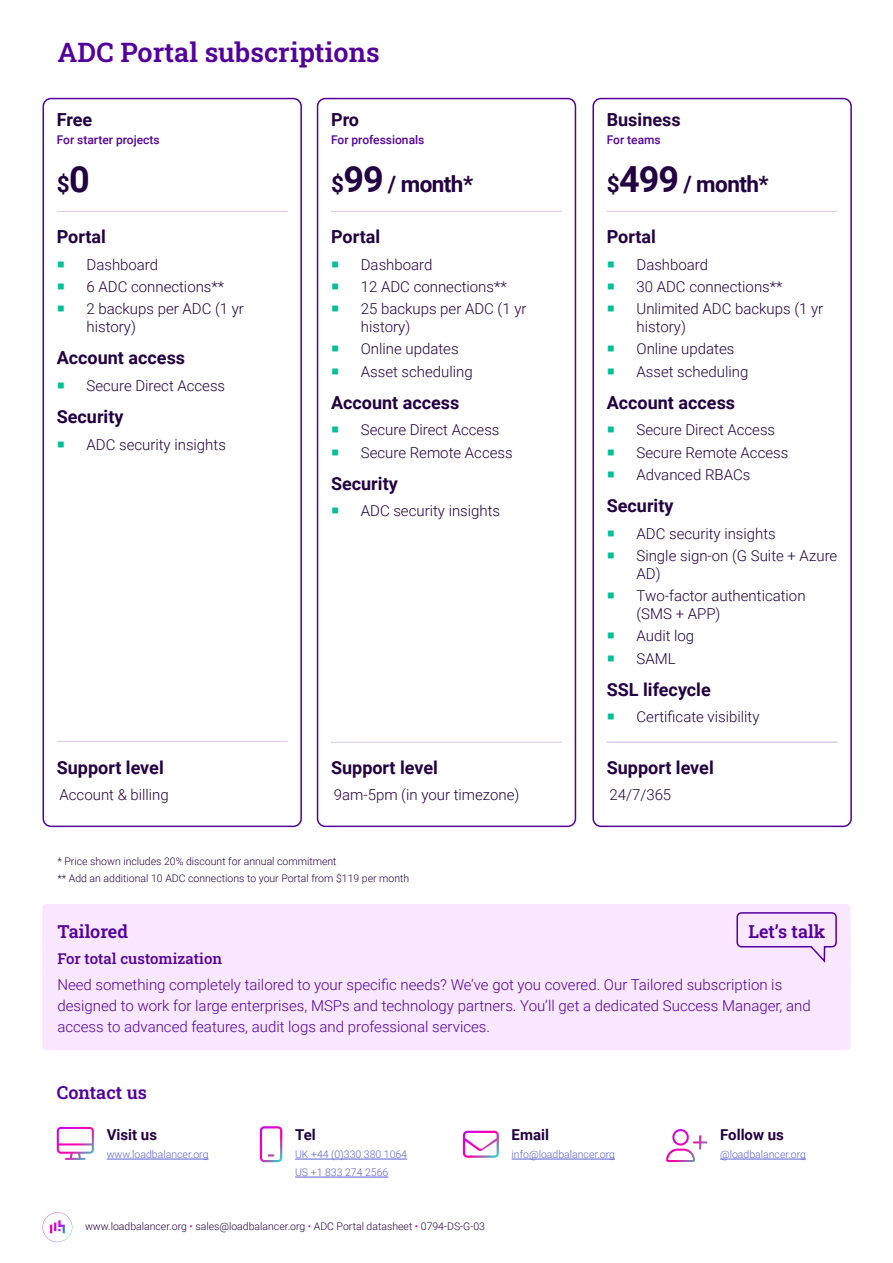
<style>
.page{position:relative;width:893px;height:1263px;background:#fff}
.page>*{position:absolute;margin:0;border:0;box-sizing:border-box;transform-origin:0 0}
.t1{font:600 27px "Roboto Slab";color:#54009c}
.t2{font:700 22.5px "Roboto";letter-spacing:-.025em;color:#230042}
.t3{font:700 18px "Roboto";color:#230042}
.t4{font:600 18px "Roboto Slab";color:#54009c}
.t5{font:300 15px/22.2px "Roboto";color:#230042}
.t6{font:300 15px/21px "Roboto";color:#54009c}
.t7{font:700 15px "Roboto";color:#230042}
.t8{font:500 15px "Roboto Slab";color:#54009c}
.t9{font:500 12px "Roboto";color:#54009c}
.t10{font:300 10.5px/16.8px "Roboto";color:#230042}
.t11{font:300 10.5px/18px "Roboto";color:#5c61d4}
.s1{font-size:36px}
.s2{color:#c200ff}
</style>
<div class="page">
<svg style="left:43px;top:1212px;width:29px;height:30px"></svg>
<hr style="left:57px;top:211px;width:231px;height:1px;background:#ddcceb">
<hr style="left:57px;top:741px;width:231px;height:1px;background:#ddcceb">
<div style="left:43px;top:98px;width:259px;height:729px;border:2px solid #54009c;border-radius:8px"></div>
<hr style="left:607px;top:211px;width:231px;height:1px;background:#ddcceb">
<hr style="left:607px;top:741px;width:231px;height:2px;background:#ddcceb">
<div style="left:592px;top:98px;width:260px;height:729px;border:2px solid #54009c;border-radius:8px"></div>
<hr style="left:331px;top:211px;width:231px;height:1px;background:#ddcceb">
<hr style="left:331px;top:742px;width:231px;height:1px;background:#ddcceb">
<div style="left:317px;top:98px;width:259px;height:729px;border:2px solid #54009c;border-radius:8px"></div>
<div style="left:43px;top:904px;width:807px;height:53px;background:#f9e6ff;border-radius:4px"></div>
<div style="left:43px;top:934px;width:807px;height:49px;background:#f9e6ff;border-radius:4px"></div>
<div style="left:43px;top:963px;width:807px;height:87px;background:#f9e6ff;border-radius:4px"></div>
<hr style="left:107px;top:1159px;width:102px;height:1px;background:#5c61d4">
<hr style="left:295px;top:1159px;width:112px;height:1px;background:#5c61d4">
<hr style="left:295px;top:1177px;width:93px;height:1px;background:#5c61d4">
<hr style="left:512px;top:1159px;width:103px;height:1px;background:#5c61d4">
<hr style="left:720px;top:1159px;width:86px;height:1px;background:#5c61d4">
<svg style="left:463px;top:1131px;width:36px;height:27px"></svg>
<svg style="left:260px;top:1126px;width:22px;height:36px"></svg>
<svg style="left:736px;top:912px;width:101px;height:51px"></svg>
<svg style="left:57px;top:1127px;width:37px;height:33px"></svg>
<svg style="left:666px;top:1129px;width:41px;height:33px"></svg>
<h1 class="t1" style="left:57px;top:34px;width:324px">ADC Portal subscriptions</h1>
<p class="t3" style="left:57px;top:107px;width:37px">Free</p>
<p class="t9" style="left:57px;top:132px;width:104px">For starter projects</p>
<h2 class="t2" style="left:57px;top:168px;width:35px">$<span class="s1">0</span></h2>
<p class="t3" style="left:57px;top:224px;width:51px">Portal</p>
<p class="t5" style="left:87px;top:253px;width:159px">Dashboard<br>6 ADC connections**<br>2 backups per ADC (1 yr</p>
<p class="t5" style="left:87px;top:315px;width:51px">history)</p>
<p class="t3" style="left:57px;top:345px;width:130px">Account access</p>
<p class="t5" style="left:87px;top:374px;width:140px">Secure Direct Access</p>
<p class="t3" style="left:57px;top:404px;width:68px">Security</p>
<p class="t5" style="left:87px;top:433px;width:141px">ADC security insights</p>
<p class="t3" style="left:331px;top:107px;width:30px">Pro</p>
<p class="t9" style="left:331px;top:132px;width:95px">For professionals</p>
<h2 class="t2" style="left:331px;top:168px;width:144px">$<span class="s1">99</span> / month*</h2>
<p class="t3" style="left:331px;top:224px;width:51px">Portal</p>
<p class="t5" style="left:361px;top:253px;width:167px">Dashboard<br>12 ADC connections**<br>25 backups per ADC (1 yr</p>
<p class="t5" style="left:361px;top:315px;width:113px">history)<br>Online updates<br>Asset scheduling</p>
<p class="t3" style="left:331px;top:390px;width:130px">Account access</p>
<p class="t5" style="left:361px;top:418px;width:153px">Secure Direct Access<br>Secure Remote Access</p>
<p class="t3" style="left:331px;top:471px;width:68px">Security</p>
<p class="t5" style="left:361px;top:499px;width:141px">ADC security insights</p>
<p class="t3" style="left:57px;top:755px;width:109px">Support level</p>
<p class="t5" style="left:60px;top:783px;width:111px">Account &amp; billing</p>
<p class="t3" style="left:331px;top:755px;width:109px">Support level</p>
<p class="t5" style="left:334px;top:783px;width:187px">9am-5pm (in your timezone)</p>
<p class="t10" style="left:57px;top:852px;width:353px">* Price shown includes 20% discount for annual commitment<br>** Add an additional 10 ADC connections to your Portal from $119 per month</p>
<p class="t3" style="left:607px;top:107px;width:75px">Business</p>
<p class="t9" style="left:607px;top:132px;width:56px">For teams</p>
<h2 class="t2" style="left:607px;top:168px;width:163px">$<span class="s1">499</span> / month*</h2>
<p class="t3" style="left:607px;top:224px;width:51px">Portal</p>
<p class="t5" style="left:636px;top:253px;width:188px">Dashboard<br>30 ADC connections**<br>Unlimited ADC backups (1 yr</p>
<p class="t5" style="left:636px;top:315px;width:113px">history)<br>Online updates<br>Asset scheduling</p>
<p class="t3" style="left:607px;top:390px;width:130px">Account access</p>
<p class="t5" style="left:636px;top:418px;width:153px">Secure Direct Access<br>Secure Remote Access<br>Advanced RBACs</p>
<p class="t3" style="left:607px;top:493px;width:68px">Security</p>
<p class="t5" style="left:636px;top:522px;width:202px">ADC security insights<br>Single sign-on (G Suite + Azure</p>
<p class="t5" style="left:636px;top:562px;width:171px">AD)<br>Two-factor authentication</p>
<p class="t5" style="left:636px;top:602px;width:86px">(SMS + APP)<br>Audit log<br>SAML</p>
<p class="t3" style="left:607px;top:677px;width:106px">SSL lifecycle</p>
<p class="t5" style="left:636px;top:705px;width:124px">Certificate visibility</p>
<p class="t3" style="left:607px;top:755px;width:109px">Support level</p>
<p class="t5" style="left:609px;top:783px;width:63px">24/7/365</p>
<p class="t4" style="left:57px;top:919px;width:72px">Tailored</p>
<p class="t8" style="left:57px;top:948px;width:166px">For total customization</p>
<p class="t6" style="left:57px;top:973px;width:755px">Need something completely tailored to your specific needs? We’ve got you covered. Our Tailored subscription is designed to work for large enterprises, MSPs and technology partners. You’ll get a dedicated Success Manager, and access to advanced features, audit logs and professional services.</p>
<p class="t4" style="left:748px;top:919px;width:79px">Let’s talk</p>
<p class="t4" style="left:57px;top:1080px;width:91px">Contact us</p>
<p class="t7" style="left:107px;top:1124px;width:52px">Visit us</p>
<p class="t11" style="left:107px;top:1145px;width:103px">www.loadbalancer.org</p>
<p class="t7" style="left:295px;top:1124px;width:22px">Tel</p>
<p class="t11" style="left:295px;top:1145px;width:114px">UK +44 (0)330 380 1064<br>US +1 833 274 2566</p>
<p class="t10" style="left:85px;top:1218px;width:401px">www.loadbalancer.org <span class="s2">•</span> sales@loadbalancer.org <span class="s2">•</span> ADC Portal datasheet <span class="s2">•</span> 0794-DS-G-03</p>
<p class="t7" style="left:512px;top:1124px;width:39px">Email</p>
<p class="t11" style="left:512px;top:1145px;width:105px">info@loadbalancer.org</p>
<p class="t7" style="left:720px;top:1124px;width:65px">Follow us</p>
<p class="t11" style="left:720px;top:1145px;width:87px">@loadbalancer.org</p>
</div>
